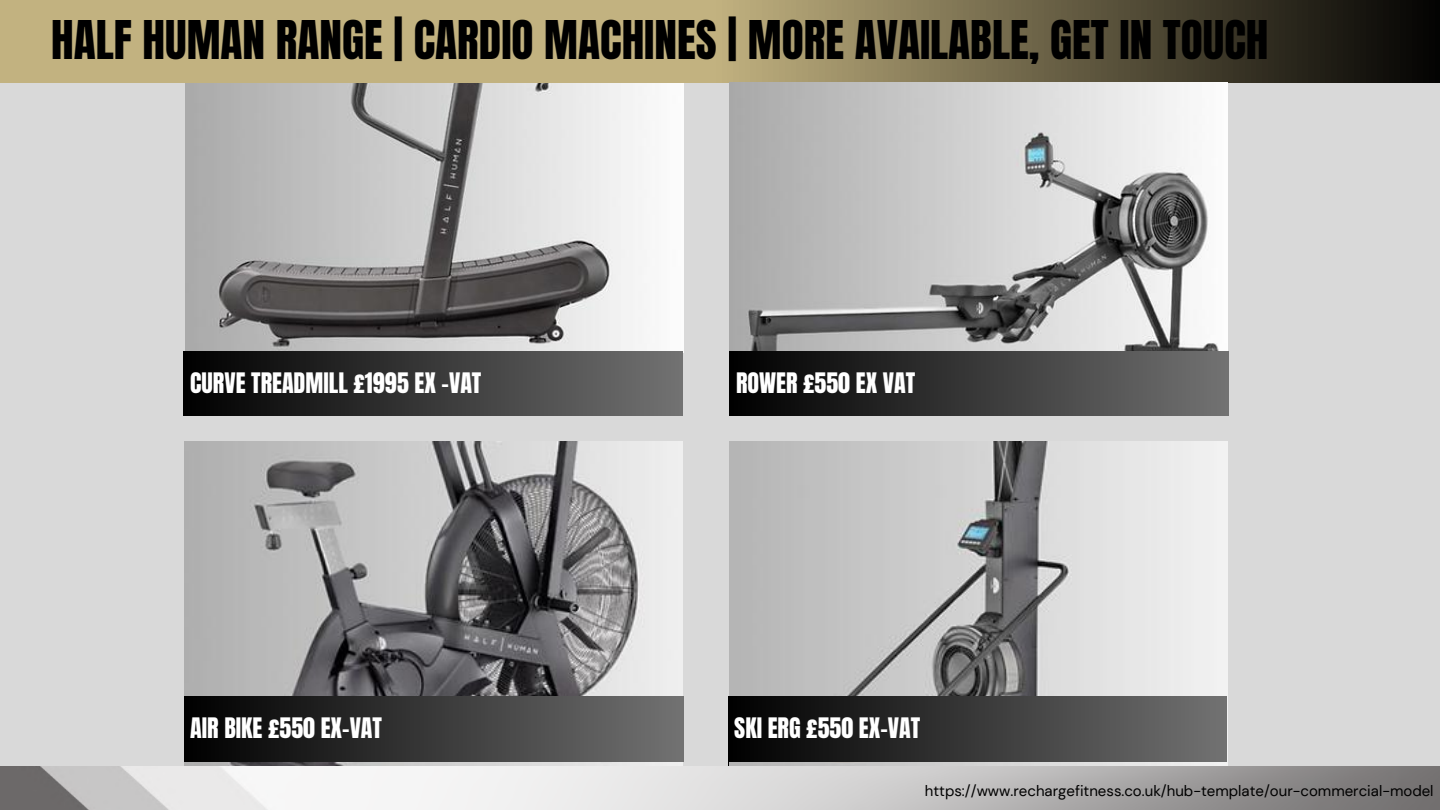
<style>
.page{position:relative;width:1440px;height:810px;background:#d9d9d9}
.page>*{position:absolute;margin:0;border:0;box-sizing:border-box;transform-origin:0 0}
.t1{font:45.4px "Anton";color:#000}
.t2{font:24px "Anton";color:#fff}
.t3{font:15px "DM Sans";color:#000}
</style>
<div class="page">
<img style="left:186px;top:82px;width:498px;height:270px">
<svg style="left:0;top:0;width:1440px;height:82px;fill:#c1b17f"></svg>
<img style="left:185px;top:442px;width:498px;height:324px">
<div style="left:184px;top:352px;width:498px;height:64px;background:linear-gradient(to right,#000,#727272)"></div>
<div style="left:185px;top:697px;width:498px;height:64px;background:linear-gradient(to right,#000,#727272)"></div>
<img style="left:730px;top:442px;width:498px;height:324px">
<img style="left:730px;top:82px;width:498px;height:270px">
<div style="left:730px;top:352px;width:498px;height:64px;background:linear-gradient(to right,#000,#727272)"></div>
<div style="left:728px;top:697px;width:499px;height:64px;background:linear-gradient(to right,#000,#727272)"></div>
<img style="left:0;top:766px;width:1440px;height:44px">
<h1 class="t1" style="left:51px;top:7px;width:1219px">HALF HUMAN RANGE | CARDIO MACHINES | MORE AVAILABLE, GET IN TOUCH</h1>
<p class="t2" style="left:190px;top:365px;width:293px">CURVE TREADMILL £1995 EX -VAT</p>
<p class="t2" style="left:190px;top:711px;width:193px">AIR BIKE £550 EX-VAT</p>
<p class="t2" style="left:736px;top:365px;width:181px">ROWER £550 EX VAT</p>
<p class="t2" style="left:734px;top:711px;width:187px">SKI ERG £550 EX-VAT</p>
<p class="t3" style="left:925px;top:781px;width:510px">https://www.rechargefitness.co.uk/hub-template/our-commercial-model</p>
</div>
